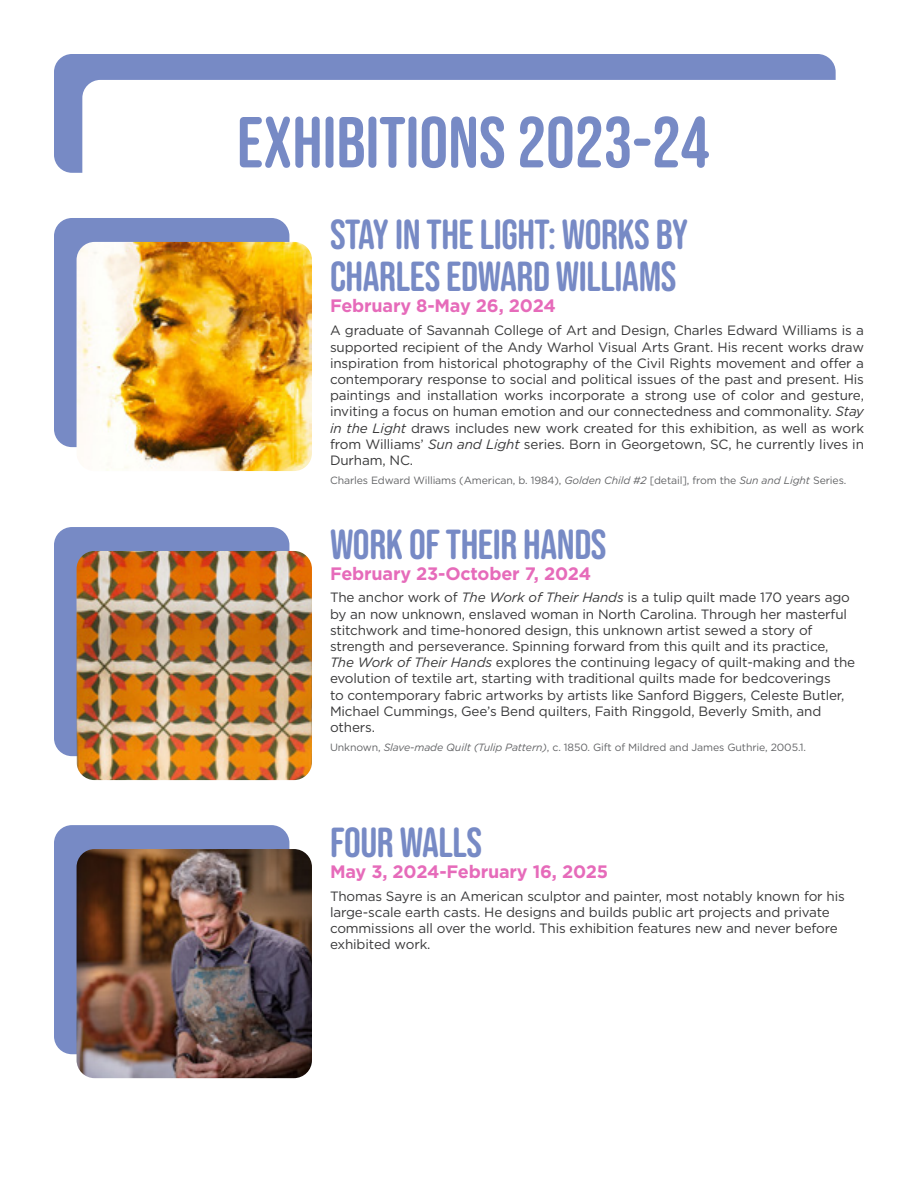
<style>
.page{position:relative;width:918px;height:1188px;background:#fff}
.page>*{position:absolute;margin:0;border:0;box-sizing:border-box;transform-origin:0 0}
.t1{font:72px "Bebas Neue Rounded";color:#778ac5}
.t2{font:42px/42px "Bebas Neue Rounded";letter-spacing:-.01em;color:#778ac5}
.t3{font:700 18px "Gotham";letter-spacing:-.01em;color:#e66bba}
.t4{font:13.5px/16.2px "Gotham";letter-spacing:-.01em;color:#383839}
.t5{font:10.5px "Gotham";letter-spacing:-.01em;color:#636466}
.s1{font-style:italic}
</style>
<div class="page">
<div style="left:54px;top:54px;width:782px;height:119px;background:#778ac5;border-radius:18px"></div>
<div style="left:82px;top:80px;width:782px;height:119px;background:#fff;border-radius:18px"></div>
<div style="left:54px;top:218px;width:235px;height:229px;background:#778ac5;border-radius:18px"></div>
<img style="left:77px;top:242px;width:235px;height:229px">
<div style="left:54px;top:527px;width:235px;height:229px;background:#778ac5;border-radius:18px"></div>
<img style="left:77px;top:551px;width:235px;height:229px">
<div style="left:54px;top:825px;width:235px;height:229px;background:#778ac5;border-radius:18px"></div>
<img style="left:77px;top:849px;width:235px;height:229px">
<h1 class="t1" style="left:237px;top:102px;width:474px">EXHIBITIONS 2023-24</h1>
<h2 class="t2" style="left:330px;top:214px;width:360px">STAY IN THE LIGHT: WORKS BY<br>CHARLES EDWARD WILLIAMS</h2>
<h3 class="t3" style="left:330px;top:294px;width:227px">February 8-May 26, 2024</h3>
<p class="t4" style="left:330px;top:322px;width:536px;text-align:justify">A graduate of Savannah College of Art and Design, Charles Edward Williams is a supported recipient of the Andy Warhol Visual Arts Grant. His recent works draw inspiration from historical photography of the Civil Rights movement and offer a contemporary response to social and political issues of the past and present. His paintings and installation works incorporate a strong use of color and gesture, inviting a focus on human emotion and our connectedness and commonality. <span class="s1">Stay in the Light</span> draws includes new work created for this exhibition, as well as work from Williams’ <span class="s1">Sun and Light</span> series. Born in Georgetown, SC, he currently lives in Durham, NC.</p>
<p class="t5" style="left:330px;top:474px;width:518px">Charles Edward Williams (American, b. 1984), <span class="s1">Golden Child #2</span> [detail], from the <span class="s1">Sun and Light</span> Series.</p>
<h2 class="t2" style="left:330px;top:523px;width:278px">WORK OF THEIR HANDS</h2>
<h3 class="t3" style="left:330px;top:561px;width:263px">February 23-October 7, 2024</h3>
<p class="t4" style="left:330px;top:589px;width:527px">The anchor work of <span class="s1">The Work of Their Hands</span> is a tulip quilt made 170 years ago by an now unknown, enslaved woman in North Carolina. Through her masterful stitchwork and time-honored design, this unknown artist sewed a story of strength and perseverance. Spinning forward from this quilt and its practice, <span class="s1">The Work of Their Hands</span> explores the continuing legacy of quilt-making and the evolution of textile art, starting with traditional quilts made for bedcoverings<br>to contemporary fabric artworks by artists like Sanford Biggers, Celeste Butler, Michael Cummings, Gee’s Bend quilters, Faith Ringgold, Beverly Smith, and others.</p>
<p class="t5" style="left:330px;top:741px;width:478px">Unknown, <span class="s1">Slave-made Quilt (Tulip Pattern)</span>, c. 1850. Gift of Mildred and James Guthrie, 2005.1.</p>
<h2 class="t2" style="left:330px;top:821px;width:154px">FOUR WALLS</h2>
<h3 class="t3" style="left:330px;top:859px;width:280px">May 3, 2024-February 16, 2025</h3>
<p class="t4" style="left:330px;top:887px;width:516px">Thomas Sayre is an American sculptor and painter, most notably known for his large-scale earth casts. He designs and builds public art projects and private commissions all over the world. This exhibition features new and never before exhibited work.</p>
</div>
